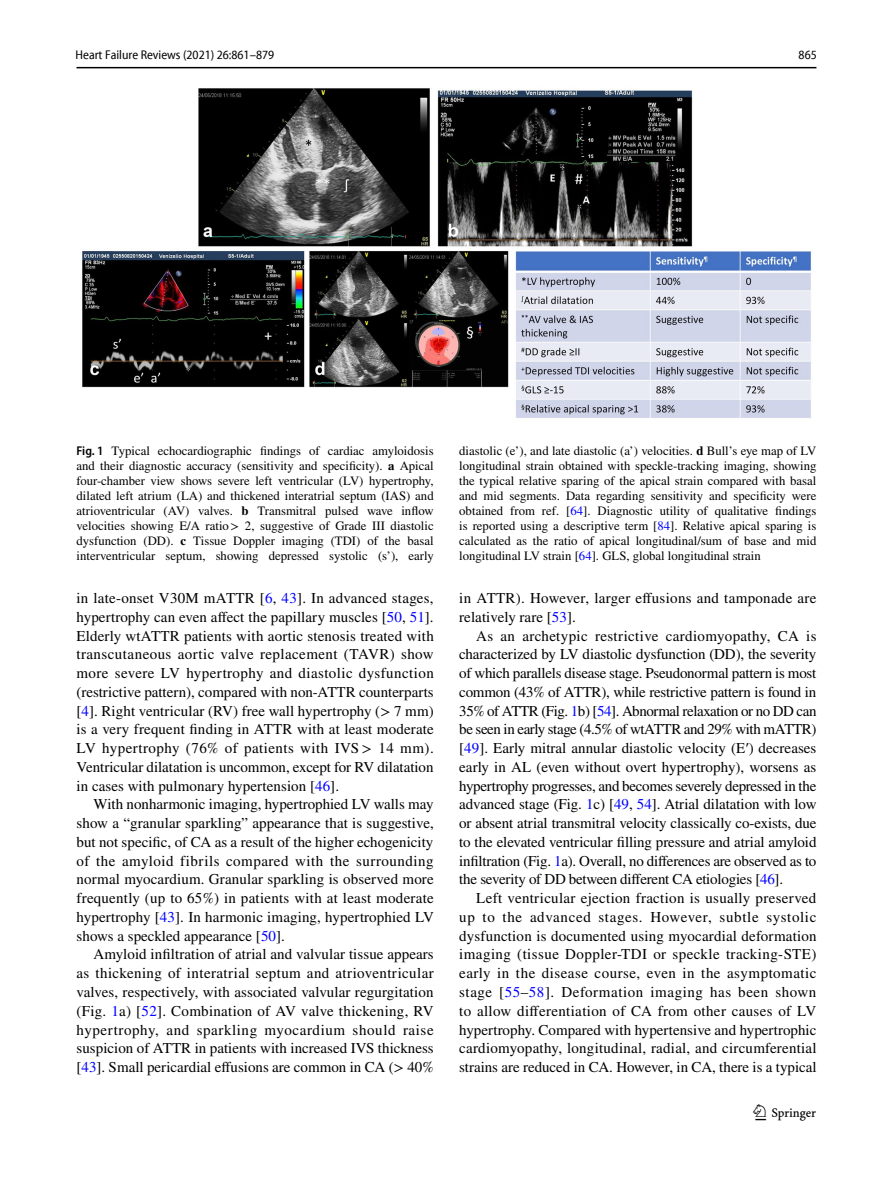
<style>
.page{position:relative;width:893px;height:1187px;background:#fff}
.page>*{position:absolute;margin:0;border:0;box-sizing:border-box;transform-origin:0 0}
.t1{font:22.5px "Springnew Regular 3";color:#000}
.t2{font:15px/18.8px "STIX";color:#000;text-align:justify}
.t3{font:15px/18.8px "STIX";letter-spacing:.02em;color:#000}
.t4{font:12.75px/15px "STIX";color:#000;text-align:justify}
.t5{font:semi-condensed 12.75px "Myriad Pro Unic";color:#000}
.s1{font-family:"Myriad Pro";font-weight:600;font-stretch:semi-condensed}
.s2{font-weight:700}
.s3{color:#00f}
.s4{font-family:"Times New Roman"}
</style>
<div class="page">
<hr style="left:77px;top:67px;width:739px;height:1px;background:#000">
<img style="left:82px;top:88px;width:730px;height:330px">
<p class="t5" style="left:76px;top:50px;width:200px">Heart Failure Reviews (2021) 26:861–879</p>
<p class="t5" style="left:799px;top:50px;width:20px">865</p>
<p class="t4" style="left:77px;top:444px;width:359px"><span class="s1">Fig. 1</span> Typical echocardiographic findings of cardiac amyloidosis and their diagnostic accuracy (sensitivity and specificity). <span class="s2">a</span> Apical four-chamber view shows severe left ventricular (LV) hypertrophy, dilated left atrium (LA) and thickened interatrial septum (IAS) and atrioventricular (AV) valves. <span class="s2">b</span> Transmitral pulsed wave inflow velocities showing E/A ratio&gt; 2, suggestive of Grade III diastolic dysfunction (DD). <span class="s2">c</span> Tissue Doppler imaging (TDI) of the basal interventricular septum, showing depressed systolic (s’), early</p>
<p class="t4" style="left:459px;top:444px;width:359px">diastolic (e’), and late diastolic (a’) velocities. <span class="s2">d</span> Bull’s eye map of LV longitudinal strain obtained with speckle-tracking imaging, showing the typical relative sparing of the apical strain compared with basal and mid segments. Data regarding sensitivity and specificity were obtained from ref. [<span class="s3">64</span>]. Diagnostic utility of qualitative findings is reported using a descriptive term [<span class="s3">84</span>]. Relative apical sparing is calculated as the ratio of apical longitudinal/sum of base and mid longitudinal LV strain [<span class="s3">64</span>]. GLS, global longitudinal strain</p>
<p class="t2" style="left:77px;top:589px;width:359px">in late-onset V30M mATTR [<span class="s3">6</span>, <span class="s3">43</span>]. In advanced stages, hypertrophy can even affect the papillary muscles [<span class="s3">50</span>, <span class="s3">51</span>].<br>Elderly wtATTR patients with aortic stenosis treated with transcutaneous aortic valve replacement (TAVR) show more severe LV hypertrophy and diastolic dysfunction (restrictive pattern), compared with non-ATTR counterparts [<span class="s3">4</span>]. Right ventricular (RV) free wall hypertrophy (&gt; 7 mm) is a very frequent finding in ATTR with at least moderate LV hypertrophy (76% of patients with IVS &gt; 14 mm).<br>Ventricular dilatation is uncommon, except for RV dilatation in cases with pulmonary hypertension [<span class="s3">46</span>].</p>
<p class="t2" style="left:77px;top:796px;width:359px;text-indent:17px">With nonharmonic imaging, hypertrophied LV walls may show a “granular sparkling” appearance that is suggestive, but not specific, of CA as a result of the higher echogenicity of the amyloid fibrils compared with the surrounding normal myocardium. Granular sparkling is observed more frequently (up to 65%) in patients with at least moderate hypertrophy [<span class="s3">43</span>]. In harmonic imaging, hypertrophied LV shows a speckled appearance [<span class="s3">50</span>].</p>
<p class="t2" style="left:77px;top:946px;width:359px;text-indent:17px">Amyloid infiltration of atrial and valvular tissue appears as thickening of interatrial septum and atrioventricular valves, respectively, with associated valvular regurgitation (Fig. <span class="s3">1</span>a) [<span class="s3">52</span>]. Combination of AV valve thickening, RV hypertrophy, and sparkling myocardium should raise suspicion of ATTR in patients with increased IVS thickness [<span class="s3">43</span>]. Small pericardial effusions are common in CA (&gt; 40%</p>
<p class="t3" style="left:459px;top:589px;width:359px">in ATTR). However, larger effusions and tamponade are relatively rare [<span class="s3">53</span>].</p>
<p class="t2" style="left:459px;top:627px;width:359px;text-indent:17px">As an archetypic restrictive cardiomyopathy, CA is characterized by LV diastolic dysfunction (DD), the severity of which parallels disease stage. Pseudonormal pattern is most common (43% of ATTR), while restrictive pattern is found in 35% of ATTR (Fig. <span class="s3">1</span>b) [<span class="s3">54</span>]. Abnormal relaxation or no DD can be seen in early stage (4.5% of wtATTR and 29% with mATTR) [<span class="s3">49</span>]. Early mitral annular diastolic velocity (E<span class="s4">′</span>) decreases early in AL (even without overt hypertrophy), worsens as hypertrophy progresses, and becomes severely depressed in the advanced stage (Fig. <span class="s3">1</span>c) [<span class="s3">49</span>, <span class="s3">54</span>]. Atrial dilatation with low or absent atrial transmitral velocity classically co-exists, due to the elevated ventricular filling pressure and atrial amyloid infiltration (Fig. <span class="s3">1</span>a). Overall, no differences are observed as to the severity of DD between different CA etiologies [<span class="s3">46</span>].</p>
<p class="t2" style="left:459px;top:889px;width:359px;text-indent:17px">Left ventricular ejection fraction is usually preserved up to the advanced stages. However, subtle systolic dysfunction is documented using myocardial deformation imaging (tissue Doppler-TDI or speckle tracking-STE) early in the disease course, even in the asymptomatic stage [<span class="s3">55</span>–<span class="s3">58</span>]. Deformation imaging has been shown to allow differentiation of CA from other causes of LV hypertrophy. Compared with hypertensive and hypertrophic cardiomyopathy, longitudinal, radial, and circumferential strains are reduced in CA. However, in CA, there is a typical</p>
<h1 class="t1" style="left:755px;top:1104px;width:62px">1 3</h1>
</div>
